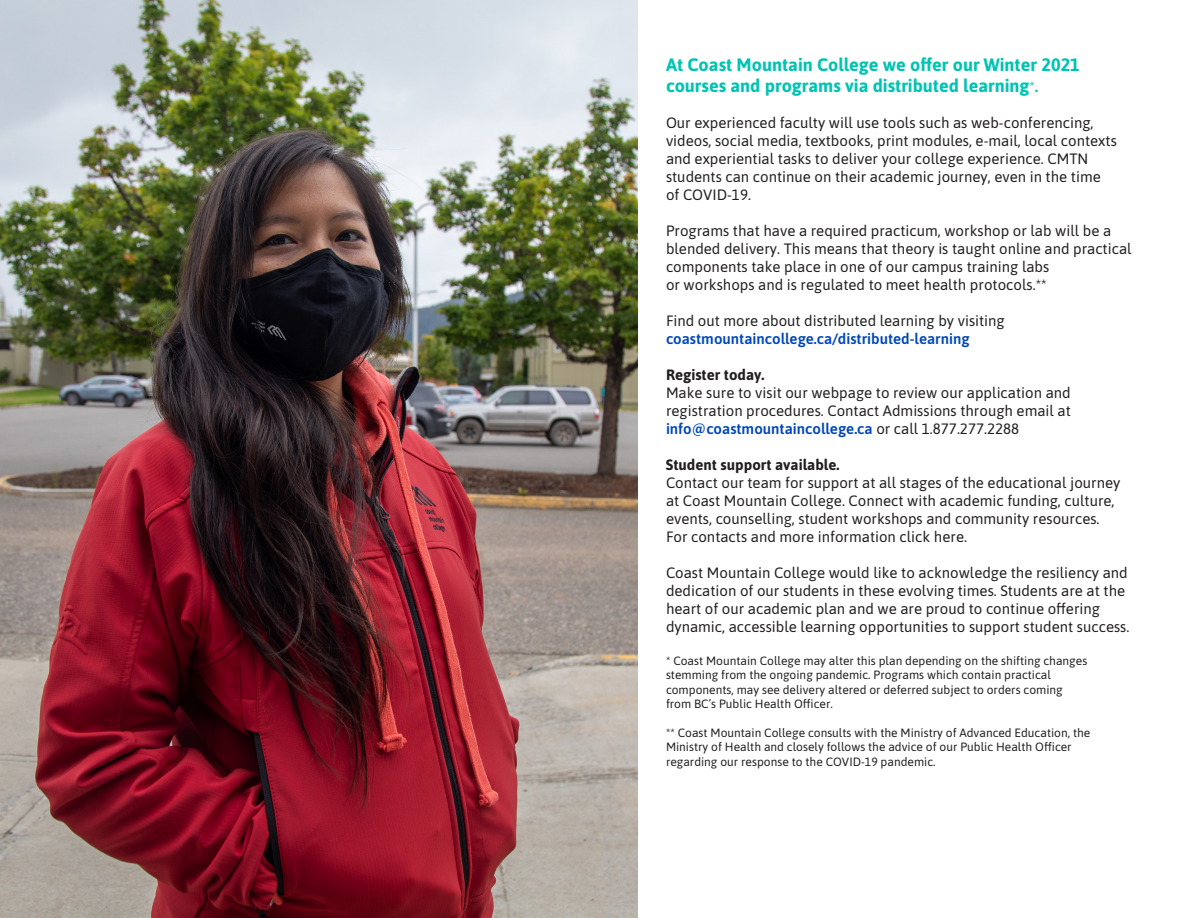
<style>
.page{position:relative;width:1188px;height:918px;background:#fff}
.page>*{position:absolute;margin:0;border:0;box-sizing:border-box;transform-origin:0 0}
.t1{font:700 18px/21.6px "Asap";color:#00c4b3}
.t2{font:15px/18px "Asap";color:#231f20}
.t3{font:12px/14.4px "Asap";color:#231f20}
.s1{font-weight:400;font-size:15px}
.s2{font-size:15px}
.s3{font-weight:600;color:#0047ba}
.s4{font-weight:700}
</style>
<div class="page">
<img style="left:0;top:0;width:637px;height:918px">
<p class="t1" style="left:666px;top:53px;width:415px">At Coast Mountain College we offer our Winter 2021 courses and programs via distributed learning<span class="s1">*</span><span class="s2">.</span></p>
<p class="t2" style="left:666px;top:113px;width:452px">Our experienced faculty will use tools such as web-conferencing, videos, social media, textbooks, print modules, e-mail, local contexts and experiential tasks to deliver your college experience. CMTN students can continue on their academic journey, even in the time of COVID-19.</p>
<p class="t2" style="left:666px;top:221px;width:467px">Programs that have a required practicum, workshop or lab will be a blended delivery. This means that theory is taught online and practical components take place in one of our campus training labs<br>or workshops and is regulated to meet health protocols.**</p>
<p class="t2" style="left:666px;top:311px;width:340px">Find out more about distributed learning by visiting <span class="s3">coastmountaincollege.ca/distributed-learning</span></p>
<p class="t2" style="left:666px;top:365px;width:406px"><span class="s4">Register today.<br></span>Make sure to visit our webpage to review our application and registration procedures. Contact Admissions through email at <span class="s3">info@coastmountaincollege.ca</span> or call 1.877.277.2288</p>
<p class="t2" style="left:666px;top:455px;width:456px"><span class="s4">Student support available.<br></span>Contact our team for support at all stages of the educational journey at Coast Mountain College. Connect with academic funding, culture, events, counselling, student workshops and community resources.<br>For contacts and more information click here.</p>
<p class="t2" style="left:666px;top:563px;width:465px">Coast Mountain College would like to acknowledge the resiliency and dedication of our students in these evolving times. Students are at the heart of our academic plan and we are proud to continue offering dynamic, accessible learning opportunities to support student success.</p>
<p class="t3" style="left:666px;top:653px;width:423px">* Coast Mountain College may alter this plan depending on the shifting changes stemming from the ongoing pandemic. Programs which contain practical components, may see delivery altered or deferred subject to orders coming from BC’s Public Health Officer.</p>
<p class="t3" style="left:666px;top:725px;width:426px">** Coast Mountain College consults with the Ministry of Advanced Education, the<br>Ministry of Health and closely follows the advice of our Public Health Officer regarding our response to the COVID-19 pandemic.</p>
</div>
